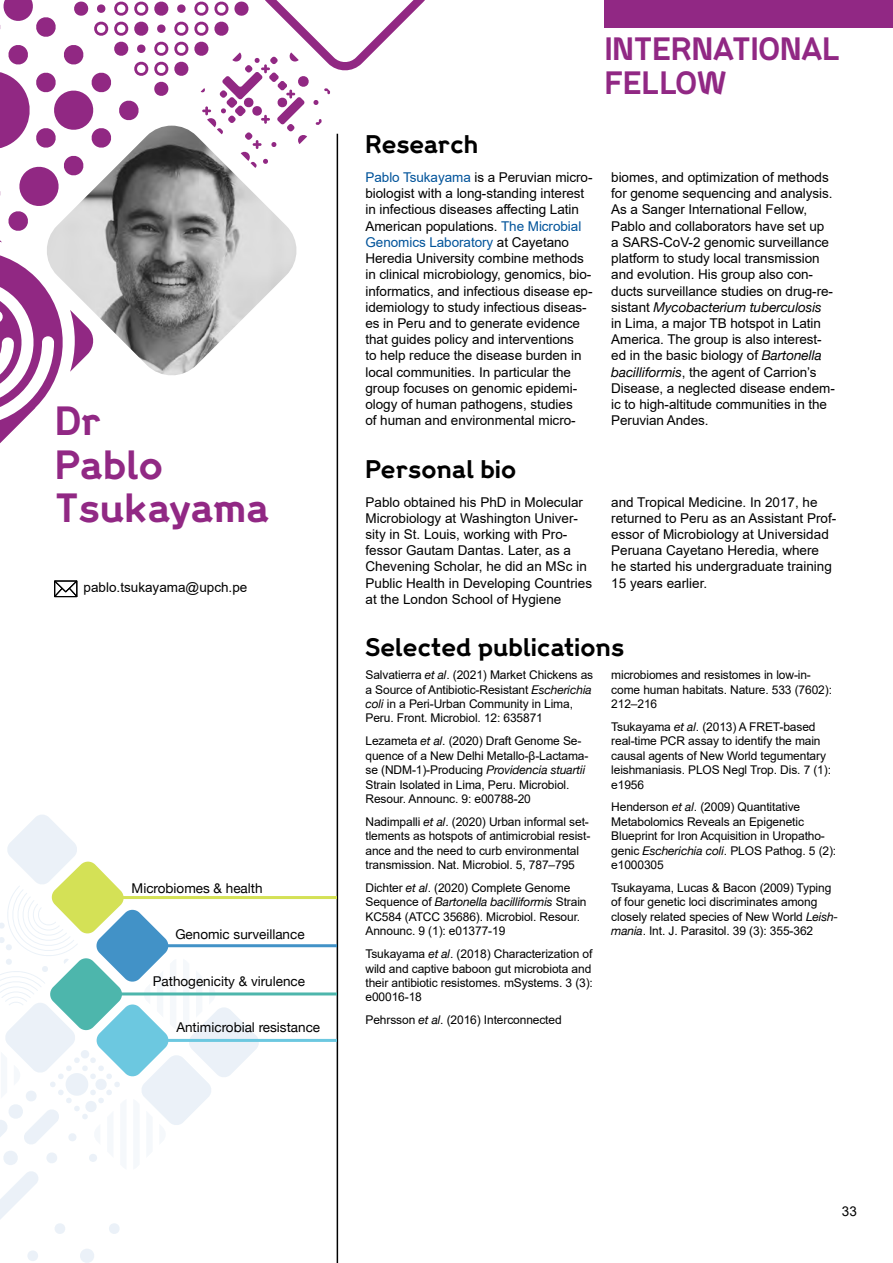
<style>
.page{position:relative;width:893px;height:1263px;background:#fff}
.page>*{position:absolute;margin:0;border:0;box-sizing:border-box;transform-origin:0 0}
.t1{font:700 36px/43.2px "Wellcome";color:#912884}
.t2{font:700 28.5px/34.2px "Wellcome";color:#912884}
.t3{font:700 22.5px "Wellcome";color:#000}
.t4{font:13.5px/16.2px "Arial";letter-spacing:-.005em;color:#000}
.t5{font:13.5px "Helvetica Neue";color:#000}
.t6{font:italic 13.5px "Helvetica Neue";letter-spacing:-.005em;color:#000}
.t7{font:12px/14.4px "Arial";letter-spacing:-.01em;color:#000}
.t8{font:italic 12px "Helvetica Neue";letter-spacing:-.01em;color:#000}
.s1{color:#00539a}
.s2{font-family:"Arial";font-style:normal}
.s3{font-family:"Helvetica Neue";font-style:italic}
</style>
<div class="page">
<hr style="left:337px;top:134px;width:1px;height:1129px;background:#000">
<div style="left:605px;top:0;width:288px;height:27px;background:#912884"></div>
<svg style="left:54px;top:580px;width:23px;height:17px"></svg>
<svg style="left:0;top:0;width:425px;height:464px"></svg>
<svg style="left:27px;top:1250px;width:11px;height:11px"></svg>
<svg style="left:80px;top:1249px;width:14px;height:14px"></svg>
<hr style="left:107px;top:896px;width:230px;height:3px;background:#d4e156">
<hr style="left:113px;top:944px;width:224px;height:3px;background:#4292c7">
<hr style="left:114px;top:992px;width:223px;height:3px;background:#4db6ac">
<hr style="left:114px;top:1039px;width:223px;height:3px;background:#6cc8e0">
<svg style="left:0;top:815px;width:259px;height:419px"></svg>
<h1 class="t1" style="left:55px;top:399px;width:216px">Dr<br>Pablo<br>Tsukayama</h1>
<p class="t4" style="left:84px;top:579px;width:165px">pablo.tsukayama@upch.pe</p>
<p class="t5" style="left:132px;top:878px;width:133px">Microbiomes &amp; health</p>
<p class="t5" style="left:175px;top:924px;width:131px">Genomic surveillance</p>
<p class="t5" style="left:153px;top:972px;width:154px">Pathogenicity &amp; virulence</p>
<p class="t5" style="left:176px;top:1018px;width:145px">Antimicrobial resistance</p>
<h2 class="t2" style="left:605px;top:31px;width:237px">INTERNATIONAL<br>FELLOW</h2>
<h3 class="t3" style="left:365px;top:129px;width:114px">Research</h3>
<p class="t4" style="left:365px;top:169px;width:229px"><span class="s1">Pablo Tsukayama</span> is a Peruvian micro&shy;biologist with a long-standing interest in infectious diseases affecting Latin American populations. <span class="s1">The Microbial Genomics Laboratory</span> at Cayetano Heredia University combine methods in clinical microbiology, genomics, bio&shy;informatics, and infectious disease ep&shy;idemiology to study infectious diseas&shy;es in Peru and to generate evidence that guides policy and interventions<br>to help reduce the disease burden in local communities. In particular the group focuses on genomic epidemi&shy;ology of human pathogens, studies<br>of human and environmental micro-</p>
<p class="t4" style="left:611px;top:169px;width:223px">biomes, and optimization of methods for genome sequencing and analysis.<br>As a Sanger International Fellow, Pablo and collaborators have set up a SARS-CoV-2 genomic surveillance platform to study local transmission and evolution. His group also con&shy;ducts surveillance studies on drug-re-</p>
<p class="t6" style="left:611px;top:297px;width:212px"><span class="s2">sistant</span> Mycobacterium tuberculosis</p>
<p class="t4" style="left:611px;top:315px;width:225px">in Lima, a major TB hotspot in Latin America. The group is also interest&shy;ed in the basic biology of <span class="s3">Bartonella bacilliformis</span>, the agent of Carrion’s Disease, a neglected disease endem&shy;ic to high-altitude communities in the Peruvian Andes.</p>
<h3 class="t3" style="left:365px;top:454px;width:152px">Personal bio</h3>
<p class="t4" style="left:365px;top:494px;width:228px">Pablo obtained his PhD in Molecular Microbiology at Washington Univer&shy;sity in St. Louis, working with Pro&shy;fessor Gautam Dantas. Later, as a Chevening Scholar, he did an MSc in Public Health in Developing Countries at the London School of Hygiene</p>
<p class="t4" style="left:611px;top:494px;width:226px">and Tropical Medicine. In 2017, he returned to Peru as an Assistant Prof&shy;essor of Microbiology at Universidad Peruana Cayetano Heredia, where he started his undergraduate training 15 years earlier.</p>
<h3 class="t3" style="left:365px;top:632px;width:260px">Selected publications</h3>
<p class="t7" style="left:365px;top:668px;width:229px">Salvatierra <span class="s3">et al</span>. (2021) Market Chickens as a Source of Antibiotic-Resistant <span class="s3">Escherichia coli</span> in a Peri-Urban Community in Lima, Peru. Front. Microbiol. 12: 635871</p>
<p class="t7" style="left:365px;top:734px;width:224px">Lezameta <span class="s3">et al</span>. (2020) Draft Genome Se&shy;quence of a New Delhi Metallo-β-Lactama&shy;se (NDM-1)-Producing <span class="s3">Providencia stuartii </span>Strain Isolated in Lima, Peru. Microbiol.<br>Resour. Announc. 9: e00788-20</p>
<p class="t7" style="left:365px;top:814px;width:226px">Nadimpalli <span class="s3">et al</span>. (2020) Urban informal set&shy;tlements as hotspots of antimicrobial resist&shy;ance and the need to curb environmental transmission. Nat. Microbiol. 5, 787–795</p>
<p class="t7" style="left:365px;top:880px;width:206px">Dichter <span class="s3">et al</span>. (2020) Complete Genome</p>
<p class="t8" style="left:365px;top:893px;width:223px"><span class="s2">Sequence of</span> Bartonella bacilliformis <span class="s2">Strain</span></p>
<p class="t7" style="left:365px;top:909px;width:216px">KC584 (ATCC 35686). Microbiol. Resour.<br>Announc. 9 (1): e01377-19</p>
<p class="t7" style="left:365px;top:946px;width:229px">Tsukayama <span class="s3">et al</span>. (2018) Characterization of wild and captive baboon gut microbiota and their antibiotic resistomes. mSystems. 3 (3): e00016-18</p>
<p class="t7" style="left:365px;top:1013px;width:198px">Pehrsson <span class="s3">et al</span>. (2016) Interconnected</p>
<p class="t7" style="left:611px;top:668px;width:222px">microbiomes and resistomes in low-in&shy;come human habitats. Nature. 533 (7602):<br>212–216</p>
<p class="t7" style="left:611px;top:719px;width:221px">Tsukayama <span class="s3">et al</span>. (2013) A FRET-based real-time PCR assay to identify the main causal agents of New World tegumentary leishmaniasis. PLOS Negl Trop. Dis. 7 (1): e1956</p>
<p class="t7" style="left:611px;top:800px;width:227px">Henderson <span class="s3">et al</span>. (2009) Quantitative Metabolomics Reveals an Epigenetic Blueprint for Iron Acquisition in Uropatho&shy;genic <span class="s3">Escherichia coli</span>. PLOS Pathog. 5 (2): e1000305</p>
<p class="t7" style="left:611px;top:880px;width:229px">Tsukayama, Lucas &amp; Bacon (2009) Typing of four genetic loci discriminates among closely related species of New World <span class="s3">Leish&shy;mania</span>. Int. J. Parasitol. 39 (3): 355-362</p>
<p class="t4" style="left:842px;top:1202px;width:17px">33</p>
</div>
